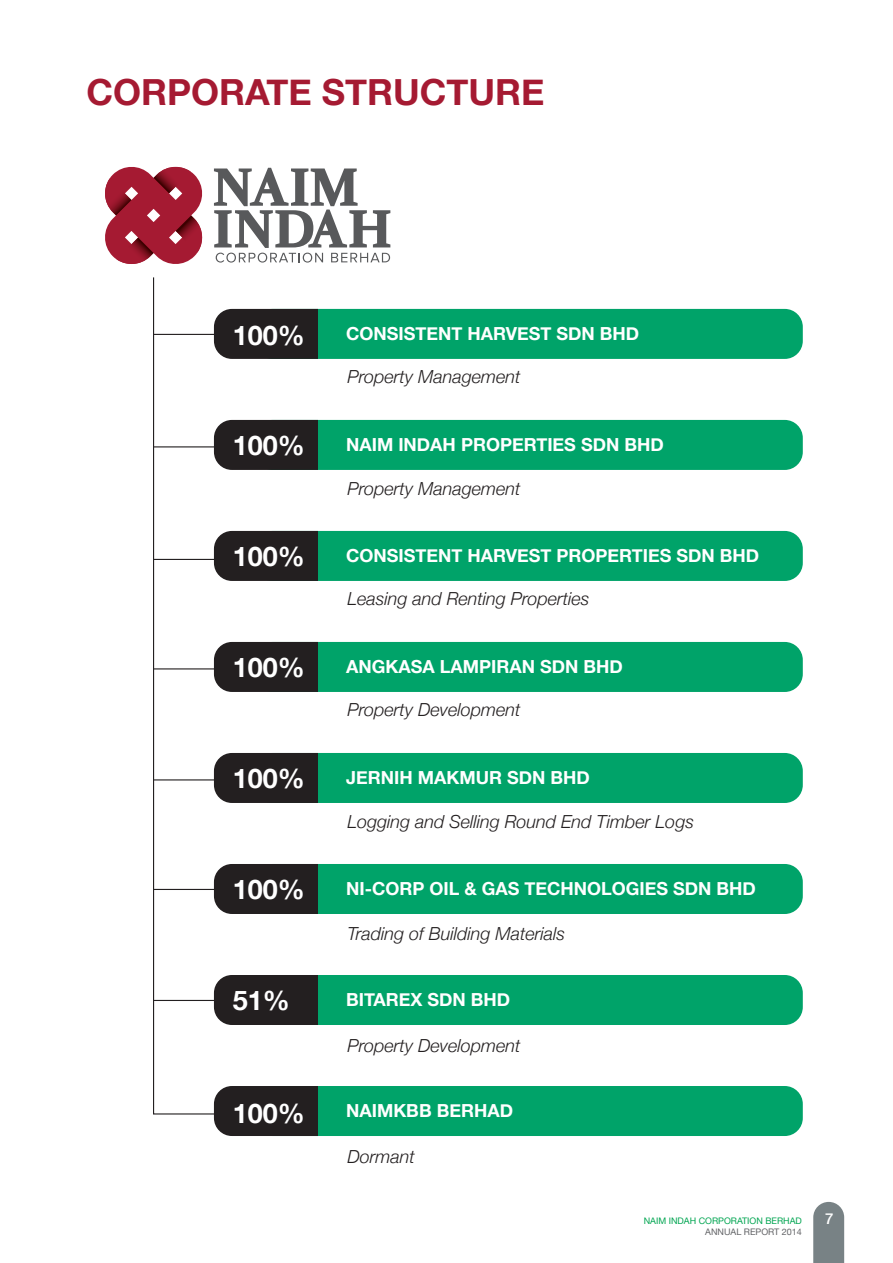
<style>
.page{position:relative;width:893px;height:1263px;background:#fff}
.page>*{position:absolute;margin:0;border:0;box-sizing:border-box;transform-origin:0 0}
.t1{font:700 36px "Helvetica Neue";color:#a51a32}
.t2{font:700 27px "Helvetica Neue";color:#fff}
.t3{font:700 18px "Helvetica Neue";color:#fff}
.t4{font:italic 300 18px "Helvetica Neue";color:#231f20}
.t5{font:500 15px "Helvetica Neue";color:#fff}
.t6{font:9px "Helvetica Neue";color:#00a551}
.t7{font:9px "Helvetica Neue";color:#626366}
</style>
<div class="page">
<div style="left:255px;top:309px;width:548px;height:50px;background:#00a369;border-radius:18px"></div>
<svg style="left:105px;top:166px;width:98px;height:98px"></svg>
<svg style="left:214px;top:168px;width:176px;height:95px"></svg>
<svg style="left:813px;top:1202px;width:31px;height:61px;background:#80898c"></svg>
<svg style="left:153px;top:277px;width:104px;height:838px"></svg>
<hr style="left:154px;top:334px;width:100px;height:1px;background:#231f20">
<hr style="left:154px;top:446px;width:100px;height:1px;background:#231f20">
<hr style="left:154px;top:559px;width:100px;height:1px;background:#231f20">
<hr style="left:154px;top:668px;width:100px;height:1px;background:#231f20">
<hr style="left:154px;top:779px;width:100px;height:1px;background:#231f20">
<hr style="left:154px;top:889px;width:100px;height:1px;background:#231f20">
<hr style="left:154px;top:1000px;width:100px;height:1px;background:#231f20">
<div style="left:214px;top:309px;width:104px;height:50px;background:#231f20"></div>
<div style="left:255px;top:420px;width:548px;height:50px;background:#00a369;border-radius:18px"></div>
<div style="left:214px;top:420px;width:104px;height:50px;background:#231f20"></div>
<div style="left:255px;top:531px;width:548px;height:50px;background:#00a369;border-radius:18px"></div>
<div style="left:214px;top:531px;width:104px;height:50px;background:#231f20"></div>
<div style="left:255px;top:642px;width:548px;height:50px;background:#00a369;border-radius:18px"></div>
<div style="left:214px;top:642px;width:104px;height:50px;background:#231f20"></div>
<div style="left:255px;top:753px;width:548px;height:50px;background:#00a369;border-radius:18px"></div>
<div style="left:214px;top:753px;width:104px;height:50px;background:#231f20"></div>
<div style="left:255px;top:864px;width:548px;height:50px;background:#00a369;border-radius:18px"></div>
<div style="left:214px;top:864px;width:104px;height:50px;background:#231f20"></div>
<div style="left:255px;top:975px;width:548px;height:50px;background:#00a369;border-radius:18px"></div>
<div style="left:214px;top:975px;width:104px;height:50px;background:#231f20"></div>
<div style="left:255px;top:1086px;width:548px;height:50px;background:#00a369;border-radius:18px"></div>
<div style="left:214px;top:1086px;width:104px;height:50px;background:#231f20"></div>
<h1 class="t1" style="left:86px;top:70px;width:460px">CORPORATE STRUCTURE</h1>
<h2 class="t2" style="left:233px;top:318px;width:74px">100%</h2>
<p class="t3" style="left:346px;top:322px;width:295px">CONSISTENT HARVEST SDN BHD</p>
<p class="t4" style="left:347px;top:366px;width:175px">Property Management</p>
<h2 class="t2" style="left:233px;top:429px;width:74px">100%</h2>
<p class="t3" style="left:346px;top:433px;width:319px">NAIM INDAH PROPERTIES SDN BHD</p>
<p class="t4" style="left:347px;top:478px;width:175px">Property Management</p>
<h2 class="t2" style="left:233px;top:540px;width:74px">100%</h2>
<p class="t3" style="left:346px;top:544px;width:415px">CONSISTENT HARVEST PROPERTIES SDN BHD</p>
<p class="t4" style="left:347px;top:588px;width:244px">Leasing and Renting Properties</p>
<h2 class="t2" style="left:233px;top:651px;width:74px">100%</h2>
<p class="t3" style="left:346px;top:655px;width:278px">ANGKASA LAMPIRAN SDN BHD</p>
<p class="t4" style="left:347px;top:699px;width:175px">Property Development</p>
<h2 class="t2" style="left:233px;top:762px;width:74px">100%</h2>
<p class="t3" style="left:346px;top:766px;width:245px">JERNIH MAKMUR SDN BHD</p>
<p class="t4" style="left:347px;top:811px;width:348px">Logging and Selling Round End Timber Logs</p>
<h2 class="t2" style="left:233px;top:873px;width:74px">100%</h2>
<p class="t3" style="left:346px;top:877px;width:411px">NI-CORP OIL &amp; GAS TECHNOLOGIES SDN BHD</p>
<p class="t4" style="left:347px;top:923px;width:219px">Trading of Building Materials</p>
<h2 class="t2" style="left:233px;top:984px;width:59px">51%</h2>
<p class="t3" style="left:346px;top:988px;width:166px">BITAREX SDN BHD</p>
<p class="t4" style="left:347px;top:1034px;width:175px">Property Development</p>
<h2 class="t2" style="left:233px;top:1096px;width:74px">100%</h2>
<p class="t3" style="left:346px;top:1099px;width:168px">NAIMKBB BERHAD</p>
<p class="t4" style="left:347px;top:1145px;width:69px">Dormant</p>
<p class="t6" style="left:644px;top:1215px;width:160px">NAIM INDAH CORPORATION BERHAD</p>
<p class="t7" style="left:705px;top:1226px;width:98px">ANNUAL REPORT 2014</p>
<p class="t5" style="left:825px;top:1209px;width:10px">7</p>
</div>
